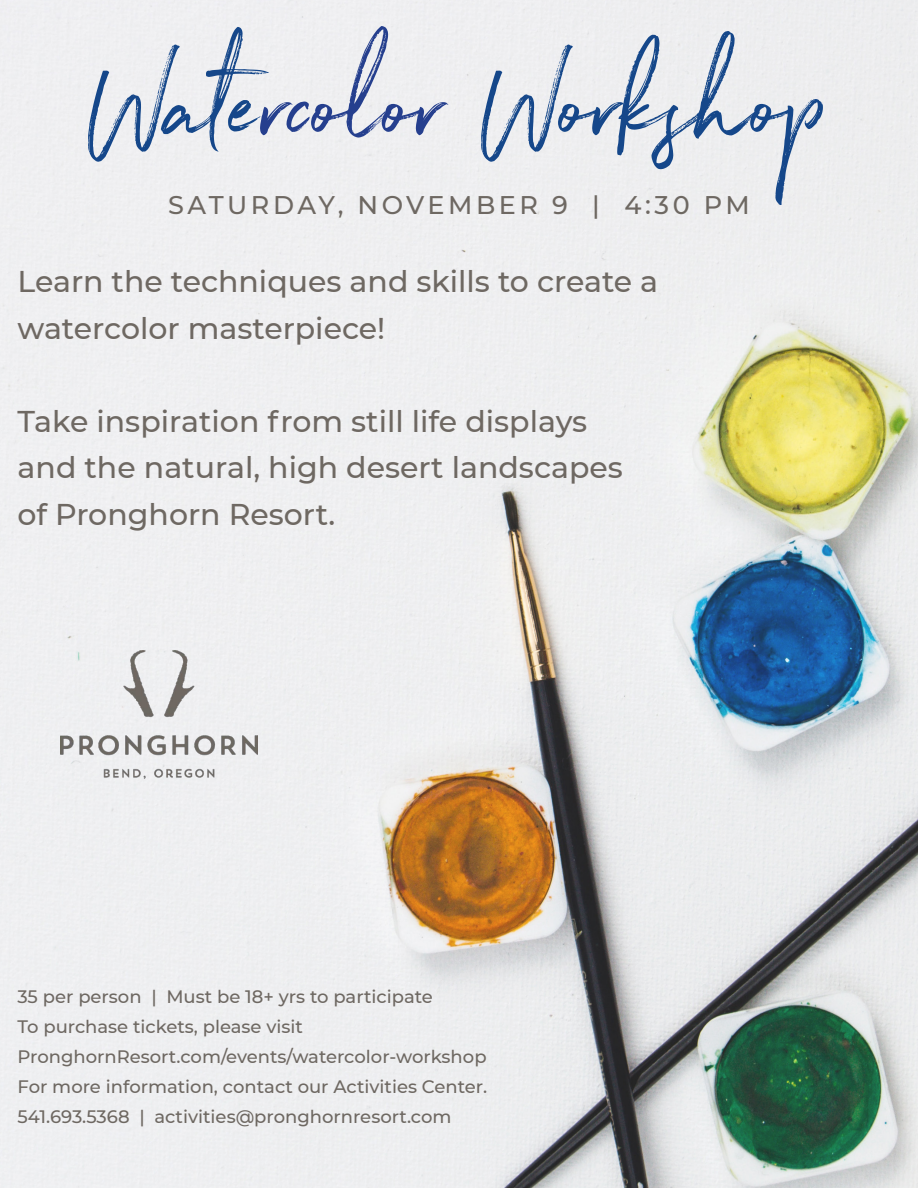
<style>
.page{position:relative;width:918px;height:1188px;background:#fff}
.page>*{position:absolute;margin:0;border:0;box-sizing:border-box;transform-origin:0 0}
.t1{font:127.5px "Northwell";color:#15478a}
.t2{font:500 30px/46.5px "Montserrat";color:#6e6862}
.t3{font:500 25.5px "Montserrat";letter-spacing:.14em;color:#6e6862}
.t4{font:500 18px/30px "Montserrat";color:#6e6862}
.s1{color:#253f8e}
</style>
<div class="page">
<img style="left:0;top:0;width:918px;height:1188px">
<img style="left:61px;top:650px;width:197px;height:128px">
<h1 class="t1" style="left:90px;top:13px;width:739px">Wate<span class="s1">rcolor</span> Workshop</h1>
<h3 class="t3" style="left:168px;top:192px;width:583px">SATURDAY, NOVEMBER 9 | 4:30 PM</h3>
<h2 class="t2" style="left:18px;top:260px;width:642px">Learn the techniques and skills to create a watercolor masterpiece!</h2>
<h2 class="t2" style="left:18px;top:399px;width:607px">Take inspiration from still life displays and the natural, high desert landscapes of Pronghorn Resort.</h2>
<p class="t4" style="left:18px;top:982px;width:471px">35 per person | Must be 18+ yrs to participate<br>To purchase tickets, please visit PronghornResort.com/events/watercolor-workshop For more information, contact our Activities Center.<br>541.693.5368 | activities@pronghornresort.com</p>
</div>
